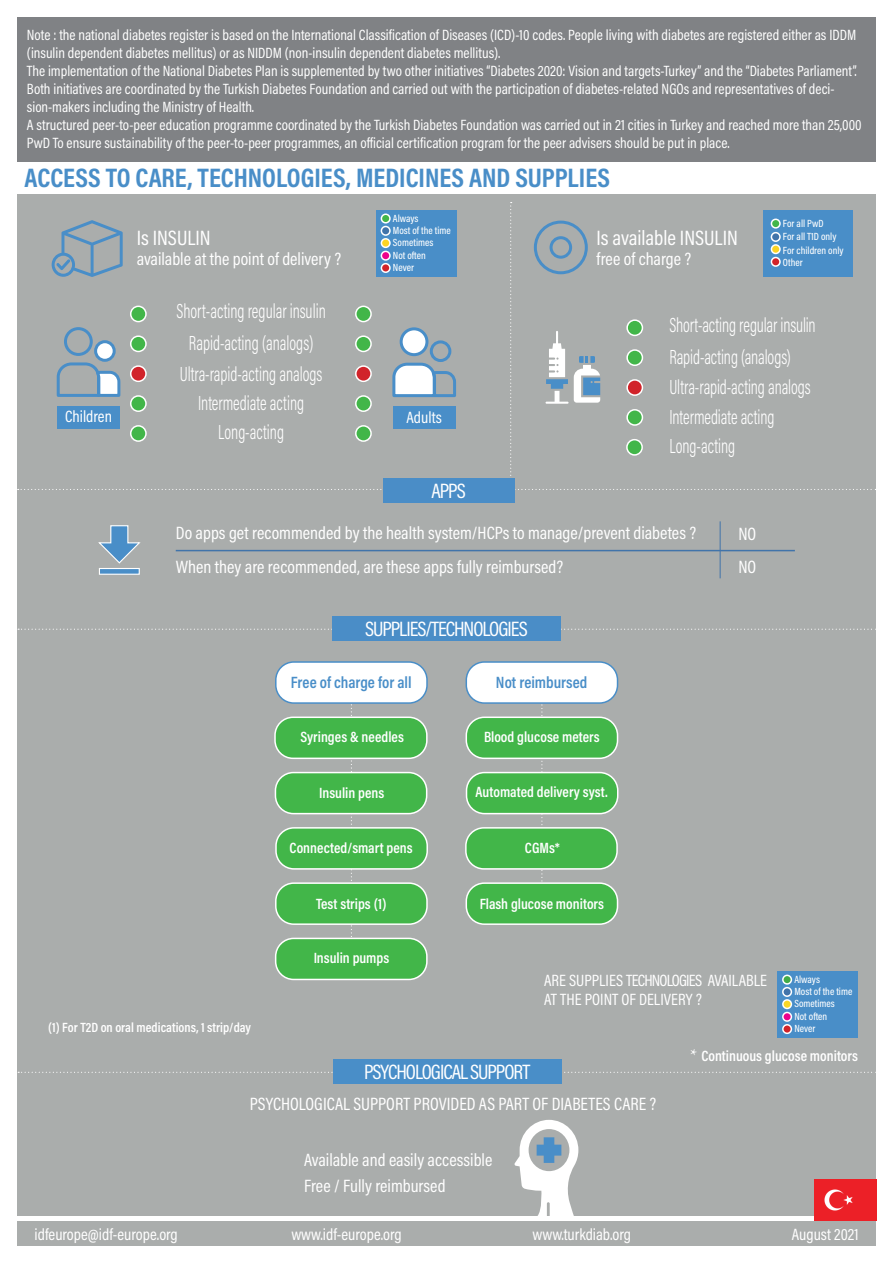
<style>
.page{position:relative;width:893px;height:1263px;background:#fff}
.page>*{position:absolute;margin:0;border:0;box-sizing:border-box;transform-origin:0 0}
.t1{font:700 27px "Acumin Pro Cond";color:#498ec8}
.t2{font:21px "Acumin Pro Cond";letter-spacing:-.045em;color:#fff}
.t3{font:21px "Acumin Pro Cond";color:#fff}
.t4{font:300 20.7px/30.3px "Acumin Pro Cond";color:#fff;text-align:center;scale:.8 1}
.t5{font:18px/34.2px "Acumin Pro Cond";color:#fff}
.t6{font:16.5px/19.8px "Acumin Pro Cond";color:#fff}
.t7{font:600 16.5px "Acumin Pro Cond";color:#498ec8}
.t8{font:600 16.5px "Acumin Pro Cond";color:#fff}
.t9{font:15px/18px "Acumin Pro Cond";color:#fff}
.t10{font:600 15px "Acumin Pro Cond";color:#fff}
.t11{font:600 13.5px "Acumin Pro Cond";color:#fff}
.t12{font:500 10.5px/12.3px "Acumin Pro Cond";color:#fff}
.s1{font-family:"Minion Pro";font-weight:400;font-size:18px}
</style>
<div class="page">
<div style="left:17px;top:194px;width:859px;height:1052px;background:#aaadac"></div>
<svg style="left:18px;top:629px;width:858px;height:1px"></svg>
<hr style="left:176px;top:550px;width:619px;height:1px;background:#4174aa">
<hr style="left:720px;top:521px;width:1px;height:57px;background:#4174aa">
<svg style="left:98px;top:525px;width:43px;height:50px"></svg>
<svg style="left:18px;top:202px;width:858px;height:288px"></svg>
<svg style="left:514px;top:1120px;width:64px;height:96px"></svg>
<div style="left:17px;top:17px;width:859px;height:145px;background:#808285"></div>
<div style="left:383px;top:478px;width:131px;height:24px;background:#4a8dc7"></div>
<div style="left:332px;top:617px;width:229px;height:24px;background:#4a8dc7"></div>
<svg style="left:18px;top:1072px;width:858px;height:1px"></svg>
<div style="left:333px;top:1060px;width:228px;height:24px;background:#498ec8"></div>
<div style="left:18px;top:1216px;width:858px;height:5px;background:#fff"></div>
<div style="left:777px;top:971px;width:81px;height:67px;background:#498ec8"></div>
<div style="left:783px;top:975px;width:8px;height:9px;background:#42ab48;border-radius:50%"></div>
<div style="left:782px;top:974px;width:10px;height:11px;border:2px solid #fff;border-radius:50%"></div>
<div style="left:783px;top:988px;width:8px;height:8px;background:#4174aa;border-radius:50%"></div>
<div style="left:782px;top:987px;width:10px;height:10px;border:2px solid #fff;border-radius:50%"></div>
<div style="left:783px;top:1000px;width:8px;height:8px;background:#fad725;border-radius:50%"></div>
<div style="left:782px;top:999px;width:10px;height:10px;border:2px solid #fff;border-radius:50%"></div>
<div style="left:783px;top:1012px;width:8px;height:9px;background:#ed028c;border-radius:50%"></div>
<div style="left:782px;top:1012px;width:10px;height:10px;border:2px solid #fff;border-radius:50%"></div>
<div style="left:783px;top:1025px;width:8px;height:8px;background:#d1232a;border-radius:50%"></div>
<div style="left:782px;top:1024px;width:10px;height:10px;border:2px solid #fff;border-radius:50%"></div>
<img style="left:814px;top:1179px;width:62px;height:42px">
<div style="left:627px;top:440px;width:15px;height:15px;background:#42b649;border-radius:50%"></div>
<div style="left:626px;top:439px;width:17px;height:17px;border:2px solid #fff;border-radius:50%"></div>
<svg style="left:541px;top:704px;width:2px;height:178px"></svg>
<div style="left:466px;top:662px;width:151px;height:41px;background:#fff;border-radius:18px"></div>
<div style="left:466px;top:661px;width:152px;height:43px;border:2px solid #498ec8;border-radius:18px"></div>
<svg style="left:351px;top:704px;width:1px;height:234px"></svg>
<div style="left:276px;top:662px;width:151px;height:41px;background:#fff;border-radius:18px"></div>
<div style="left:275px;top:661px;width:153px;height:43px;border:2px solid #498ec8;border-radius:18px"></div>
<div style="left:275px;top:717px;width:152px;height:41px;background:#42b649;border-radius:18px"></div>
<div style="left:274px;top:716px;width:154px;height:43px;border:2px solid #fff;border-radius:18px"></div>
<div style="left:275px;top:772px;width:152px;height:42px;background:#42b649;border-radius:18px"></div>
<div style="left:275px;top:772px;width:152px;height:42px;border:2px solid #fff;border-radius:18px"></div>
<div style="left:276px;top:828px;width:151px;height:41px;background:#42b649;border-radius:18px"></div>
<div style="left:275px;top:827px;width:153px;height:43px;border:2px solid #fff;border-radius:18px"></div>
<div style="left:276px;top:938px;width:151px;height:41px;background:#42b649;border-radius:18px"></div>
<div style="left:275px;top:938px;width:153px;height:42px;border:2px solid #fff;border-radius:18px"></div>
<div style="left:276px;top:883px;width:151px;height:41px;background:#42b649;border-radius:18px"></div>
<div style="left:275px;top:882px;width:153px;height:43px;border:2px solid #fff;border-radius:18px"></div>
<div style="left:466px;top:717px;width:151px;height:41px;background:#42b649;border-radius:18px"></div>
<div style="left:466px;top:716px;width:152px;height:43px;border:2px solid #fff;border-radius:18px"></div>
<div style="left:466px;top:772px;width:152px;height:42px;background:#42b649;border-radius:18px"></div>
<div style="left:466px;top:772px;width:152px;height:42px;border:2px solid #fff;border-radius:18px"></div>
<div style="left:466px;top:883px;width:151px;height:41px;background:#42b649;border-radius:18px"></div>
<div style="left:466px;top:882px;width:152px;height:43px;border:2px solid #fff;border-radius:18px"></div>
<div style="left:466px;top:828px;width:151px;height:41px;background:#42b649;border-radius:18px"></div>
<div style="left:465px;top:827px;width:153px;height:43px;border:2px solid #fff;border-radius:18px"></div>
<p class="t9" style="left:27px;top:25px;width:836px">Note : the national diabetes register is based on the International Classification of Diseases (ICD)-10 codes. People living with diabetes are registered either as IDDM (insulin dependent diabetes mellitus) or as NIDDM (non-insulin dependent diabetes mellitus).<br>The implementation of the National Diabetes Plan is supplemented by two other initiatives “Diabetes 2020: Vision and targets-Turkey” and the “Diabetes Parliament”.<br>Both initiatives are coordinated by the Turkish Diabetes Foundation and carried out with the participation of diabetes-related NGOs and representatives of deci&shy;sion-makers including the Ministry of Health.<br>A structured peer-to-peer education programme coordinated by the Turkish Diabetes Foundation was carried out in 21 cities in Turkey and reached more than 25,000<br>PwD To ensure sustainability of the peer-to-peer programmes, an official certification program for the peer advisers should be put in place.</p>
<h1 class="t1" style="left:25px;top:160px;width:587px">ACCESS TO CARE, TECHNOLOGIES, MEDICINES AND SUPPLIES</h1>
<h2 class="t3" style="left:137px;top:225px;width:75px">Is INSULIN</h2>
<p class="t5" style="left:137px;top:241px;width:206px">available at the point of delivery ?</p>
<p class="t12" style="left:393px;top:212px;width:59px">Always<br>Most of the time<br>Sometimes<br>Not often<br>Never</p>
<h2 class="t3" style="left:597px;top:225px;width:143px">Is available INSULIN</h2>
<p class="t5" style="left:597px;top:241px;width:96px">free of charge ?</p>
<p class="t12" style="left:783px;top:216px;width:62px;line-height:13px">For all PwD<br>For all T1D only<br>For children only<br>Other</p>
<h3 class="t4" style="left:176px;top:295px;width:188px">Short-acting regular insulin<br>Rapid-acting (analogs)<br>Ultra-rapid-acting analogs<br>Intermediate acting<br>Long-acting</h3>
<p class="t6" style="left:65px;top:406px;width:48px">Children</p>
<p class="t6" style="left:406px;top:407px;width:37px">Adults</p>
<h2 class="t2" style="left:432px;top:477px;width:36px">APPS</h2>
<h3 class="t4" style="left:669px;top:309px;width:184px;line-height:30.8px;text-align:left">Short-acting regular insulin<br>Rapid-acting (analogs)<br>Ultra-rapid-acting analogs<br>Intermediate acting</h3>
<h3 class="t4" style="left:669px;top:430px;width:84px">Long-acting</h3>
<p class="t5" style="left:176px;top:515px;width:522px">Do apps get recommended by the health system/HCPs to manage/prevent diabetes ?<br>When they are recommended, are these apps fully reimbursed?</p>
<p class="t5" style="left:738px;top:517px;width:19px;line-height:33.2px">NO<br>NO</p>
<h2 class="t2" style="left:365px;top:615px;width:164px">SUPPLIES/TECHNOLOGIES</h2>
<p class="t7" style="left:291px;top:672px;width:122px">Free of charge for all</p>
<p class="t7" style="left:496px;top:671px;width:93px">Not reimbursed</p>
<p class="t10" style="left:300px;top:727px;width:105px">Syringes &amp; needles</p>
<p class="t10" style="left:484px;top:727px;width:117px">Blood glucose meters</p>
<p class="t11" style="left:48px;top:1018px;width:204px">(1) For T2D on oral medications, 1 strip/day</p>
<p class="t10" style="left:319px;top:783px;width:67px">Insulin pens</p>
<p class="t10" style="left:475px;top:782px;width:134px">Automated delivery syst.</p>
<p class="t10" style="left:290px;top:838px;width:125px">Connected/smart pens</p>
<p class="t10" style="left:525px;top:838px;width:36px">CGMs*</p>
<p class="t8" style="left:321px;top:892px;width:62px">Test strips</p>
<p class="t10" style="left:316px;top:894px;width:72px">Test strips (1)</p>
<p class="t10" style="left:480px;top:894px;width:126px">Flash glucose monitors</p>
<p class="t10" style="left:314px;top:948px;width:77px">Insulin pumps</p>
<h2 class="t2" style="left:364px;top:1058px;width:168px">PSYCHOLOGICAL SUPPORT</h2>
<p class="t6" style="left:544px;top:970px;width:224px">ARE SUPPLIES TECHNOLOGIES AVAILABLE<br>AT THE POINT OF DELIVERY ?</p>
<p class="t12" style="left:794px;top:973px;width:59px">Always<br>Most of the time<br>Sometimes<br>Not often<br>Never</p>
<p class="t10" style="left:690px;top:1046px;width:170px"><span class="s1">*</span> Continuous glucose monitors</p>
<p class="t5" style="left:250px;top:1086px;width:408px">PSYCHOLOGICAL SUPPORT PROVIDED AS PART OF DIABETES CARE ?</p>
<p class="t5" style="left:304px;top:1146px;width:190px;line-height:26.2px">Available and easily accessible<br>Free / Fully reimbursed</p>
<p class="t6" style="left:35px;top:1224px;width:145px">idfeurope@idf-europe.org</p>
<p class="t6" style="left:291px;top:1224px;width:112px">www.idf-europe.org</p>
<p class="t6" style="left:532px;top:1224px;width:100px">www.turkdiab.org</p>
<p class="t6" style="left:792px;top:1224px;width:68px">August 2021</p>
</div>
